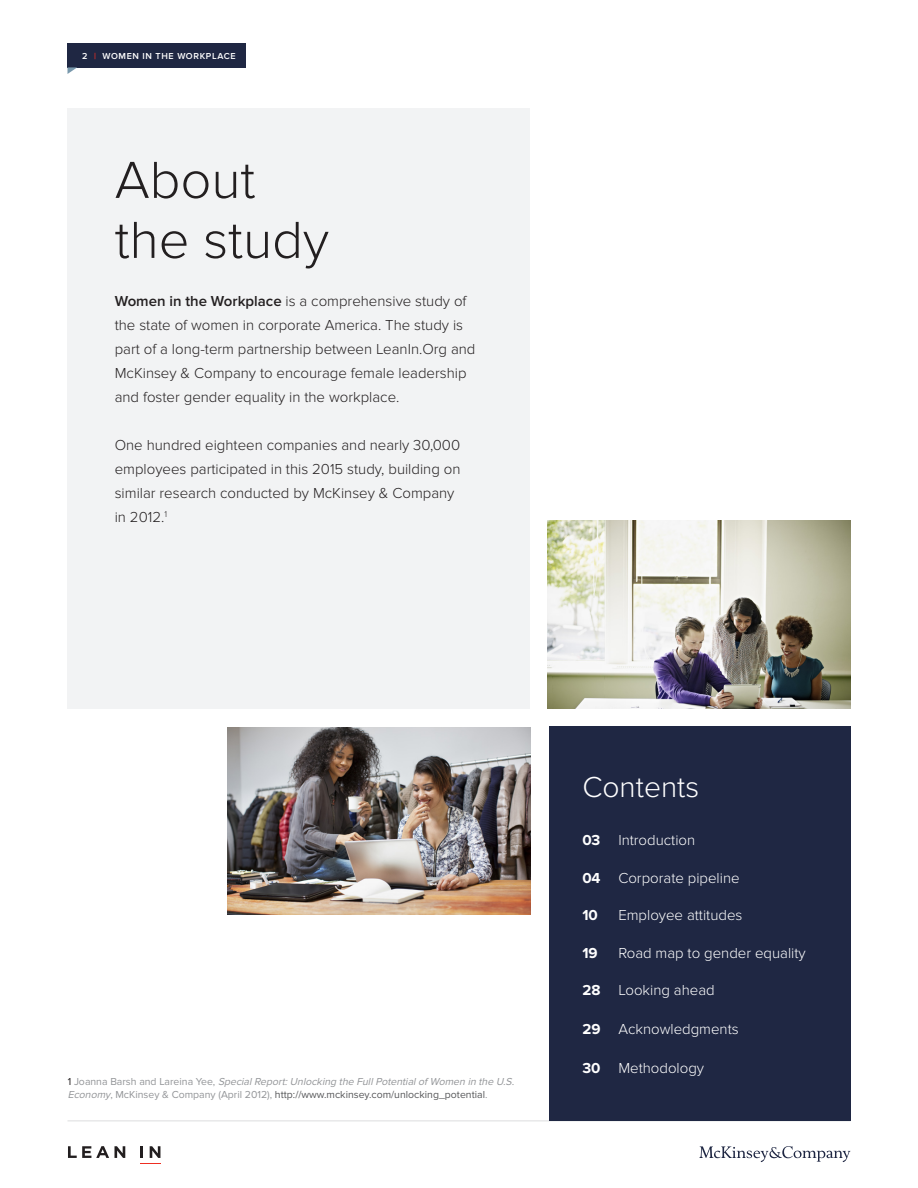
<style>
.page{position:relative;width:918px;height:1188px;background:#fff}
.page>*{position:absolute;margin:0;border:0;box-sizing:border-box;transform-origin:0 0}
.t1{font:300 54px/60px "Proxima Nova";color:#231f20}
.t2{font:300 30px "Proxima Nova";color:#fff}
.t3{font:300 15px/24px "Proxima Nova";color:#231f20}
.t4{font:300 15px "Proxima Nova";color:#fff}
.t5{font:700 15px "Proxima Nova";color:#fff}
.t6{font:italic 10.5px/12.6px "Proxima Nova";color:#939598}
.t7{font:600 9px "Proxima Nova";letter-spacing:.07em;color:#fff}
.s1{color:#ee2e22}
.s2{font-weight:600}
.s3{font-style:normal;color:#231f20}
.s4{font-style:normal}
.s5{font-style:normal;color:#57585a}
.s6{font-weight:700}
</style>
<div class="page">
<hr style="left:68px;top:1120px;width:782px;height:1px;background:#dcdddf">
<svg style="left:68px;top:1146px;width:57px;height:12px"></svg>
<svg style="left:140px;top:1146px;width:20px;height:18px"></svg>
<svg style="left:699px;top:1146px;width:151px;height:16px"></svg>
<img style="left:548px;top:520px;width:302px;height:188px">
<div style="left:68px;top:108px;width:462px;height:600px;background:#f2f3f4"></div>
<div style="left:68px;top:43px;width:178px;height:24px;background:#1f2743"></div>
<svg style="left:68px;top:67px;width:9px;height:7px"></svg>
<div style="left:549px;top:726px;width:301px;height:395px;background:#1f2743"></div>
<img style="left:228px;top:727px;width:302px;height:187px">
<p class="t7" style="left:82px;top:51px;width:155px">2 <span class="s1">|</span> WOMEN IN THE WORKPLACE</p>
<h1 class="t1" style="left:115px;top:151px;width:216px">About the study</h1>
<p class="t3" style="left:115px;top:289px;width:362px"><span class="s2">Women in the Workplace</span> is a comprehensive study of the state of women in corporate America. The study is part of a long-term partnership between LeanIn.Org and McKinsey &amp; Company to encourage female leadership and foster gender equality in the workplace.</p>
<p class="t3" style="left:115px;top:433px;width:347px">One hundred eighteen companies and nearly 30,000 employees participated in this 2015 study, building on similar research conducted by McKinsey &amp; Company in 2012.<sup>1</sup></p>
<p class="t6" style="left:68px;top:1075px;width:450px"><span class="s3">1</span> <span class="s4">J o a n n a B a r s h a n d L a r e i n a Ye e ,</span> SpecialReport:Unlocking the FullPotentialof Women in the U.S.<br>Economy<span class="s4">, McKinsey &amp; Company (April 2012),</span> <span class="s5">http://www.mckinsey.com/unlocking_potential</span><span class="s4">.</span></p>
<h2 class="t2" style="left:582px;top:770px;width:118px">Contents</h2>
<p class="t4" style="left:582px;top:832px;width:114px"><span class="s6">03</span> Introduction</p>
<p class="t4" style="left:582px;top:869px;width:159px"><span class="s6">04</span> Corporate pipeline</p>
<p class="t5" style="left:582px;top:907px;width:17px">10</p>
<p class="t4" style="left:618px;top:907px;width:126px">Employee attitudes</p>
<p class="t5" style="left:582px;top:944px;width:17px">19</p>
<p class="t4" style="left:618px;top:944px;width:189px">Road map to gender equality</p>
<p class="t4" style="left:582px;top:982px;width:134px"><span class="s6">28</span> Looking ahead</p>
<p class="t4" style="left:582px;top:1021px;width:158px"><span class="s6">29</span> Acknowledgments</p>
<p class="t4" style="left:582px;top:1060px;width:123px"><span class="s6">30</span> Methodology</p>
</div>
